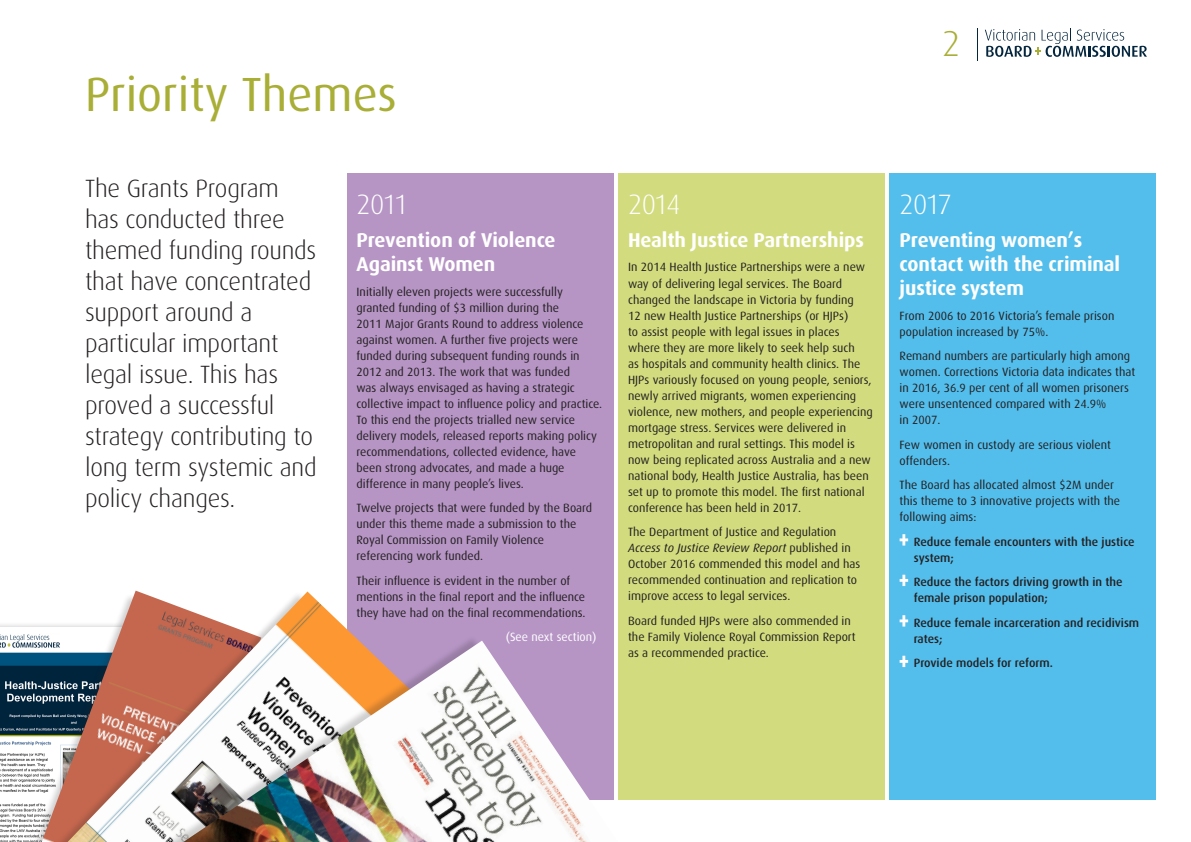
<style>
.page{position:relative;width:1191px;height:842px;background:#fff}
.page>*{position:absolute;margin:0;border:0;box-sizing:border-box;transform-origin:0 0}
.Page_Heading{font:48px "Dax";color:#a9ae36}
.t1{font:300 36px "Dax";color:#a9ae36}
.t2{font:300 28px "Dax";letter-spacing:-.075em;color:#fff}
.Intro_Para2{font:300 25px/31px "Dax";letter-spacing:-.01em;color:#231f20}
.Heading_1{font:700 20px/24px "Dax";letter-spacing:-.005em;color:#fff}
.Body_Copy{font:12px/16px "Dax";color:#231f20}
.Body_Copy-2{font:500 12px/16px "Dax";color:#231f20}
.Body_Copy-3{font:12px "Dax";color:#fff}
.s1{font-style:italic}
</style>
<div class="page">
<div style="left:347px;top:173px;width:266px;height:626px;background:#b695c5"></div>
<div style="left:618px;top:173px;width:266px;height:626px;background:#d2dc7e"></div>
<div style="left:889px;top:173px;width:266px;height:626px;background:#53beec"></div>
<svg style="left:899px;top:534px;width:9px;height:11px"></svg>
<svg style="left:899px;top:575px;width:9px;height:11px"></svg>
<svg style="left:899px;top:615px;width:9px;height:11px"></svg>
<svg style="left:899px;top:656px;width:9px;height:11px"></svg>
<img style="left:0;top:634px;width:29px;height:208px">
<div style="left:29px;top:593px;width:279px;height:249px;background:#231f20;opacity:.21"></div>
<img style="left:42px;top:593px;width:7px;height:249px">
<div style="left:49px;top:591px;width:432px;height:251px;background:#231f20;opacity:.21"></div>
<img style="left:68px;top:591px;width:413px;height:251px">
<svg style="left:985px;top:28px;width:162px;height:29px"></svg>
<hr style="left:976px;top:28px;width:1px;height:33px;background:#03253d">
<div style="left:158px;top:635px;width:469px;height:207px;background:#231f20;opacity:.21"></div>
<img style="left:183px;top:641px;width:435px;height:201px">
<p class="Page_Heading" style="left:85px;top:68px;width:313px">Priority Themes</p>
<p class="Intro_Para2" style="left:85px;top:173px;width:233px">The Grants Program has conducted three themed funding rounds that have concentrated support around a particular important legal issue. This has proved a successful strategy contributing to long term systemic and policy changes.</p>
<p class="t2" style="left:356px;top:189px;width:53px">2011</p>
<p class="Heading_1" style="left:356px;top:228px;width:201px">Prevention of Violence<br>Against Women</p>
<p class="Body_Copy" style="left:356px;top:283px;width:247px">Initially eleven projects were successfully granted funding of $3 million during the<br>2011 Major Grants Round to address violence against women. A further five projects were funded during subsequent funding rounds in 2012 and 2013. The work that was funded<br>was always envisaged as having a strategic collective impact to influence policy and practice.<br>To this end the projects trialled new service delivery models, released reports making policy recommendations, collected evidence, have been strong advocates, and made a huge difference in many people’s lives.</p>
<p class="Body_Copy" style="left:356px;top:500px;width:237px">Twelve projects that were funded by the Board under this theme made a submission to the Royal Commission on Family Violence referencing work funded.</p>
<p class="Body_Copy" style="left:356px;top:572px;width:230px">Their influence is evident in the number of mentions in the final report and the influence they have had on the final recommendations.</p>
<p class="Body_Copy-3" style="left:505px;top:630px;width:92px">(See next section)</p>
<p class="t2" style="left:628px;top:189px;width:54px">2014</p>
<p class="Heading_1" style="left:628px;top:228px;width:237px">Health Justice Partnerships</p>
<p class="Body_Copy" style="left:628px;top:259px;width:246px">In 2014 Health Justice Partnerships were a new way of delivering legal services. The Board changed the landscape in Victoria by funding<br>12 new Health Justice Partnerships (or HJPs)<br>to assist people with legal issues in places where they are more likely to seek help such<br>as hospitals and community health clinics. The HJPs variously focused on young people, seniors, newly arrived migrants, women experiencing violence, new mothers, and people experiencing mortgage stress. Services were delivered in metropolitan and rural settings. This model is now being replicated across Australia and a new national body, Health Justice Australia, has been set up to promote this model. The first national conference has been held in 2017.</p>
<p class="Body_Copy" style="left:628px;top:524px;width:234px">The Department of Justice and Regulation <span class="s1">Access to Justice Review Report</span> published in October 2016 commended this model and has recommended continuation and replication to improve access to legal services.</p>
<p class="Body_Copy" style="left:628px;top:612px;width:229px">Board funded HJPs were also commended in the Family Violence Royal Commission Report as a recommended practice.</p>
<p class="t1" style="left:942px;top:24px;width:20px">2</p>
<p class="t2" style="left:899px;top:189px;width:54px">2017</p>
<p class="Heading_1" style="left:899px;top:228px;width:222px">Preventing women’s contact with the criminal justice system</p>
<p class="Body_Copy" style="left:899px;top:307px;width:216px">From 2006 to 2016 Victoria’s female prison population increased by 75%.</p>
<p class="Body_Copy" style="left:899px;top:348px;width:237px">Remand numbers are particularly high among women. Corrections Victoria data indicates that in 2016, 36.9 per cent of all women prisoners were unsentenced compared with 24.9%<br>in 2007.</p>
<p class="Body_Copy" style="left:899px;top:436px;width:213px">Few women in custody are serious violent offenders.</p>
<p class="Body_Copy" style="left:899px;top:477px;width:222px">The Board has allocated almost $2M under this theme to 3 innovative projects with the following aims:</p>
<p class="Body_Copy-2" style="left:913px;top:533px;width:222px">Reduce female encounters with the justice system;</p>
<p class="Body_Copy-2" style="left:913px;top:574px;width:210px">Reduce the factors driving growth in the female prison population;</p>
<p class="Body_Copy-2" style="left:913px;top:614px;width:227px">Reduce female incarceration and recidivism rates;</p>
<p class="Body_Copy-2" style="left:913px;top:655px;width:141px">Provide models for reform.</p>
</div>
